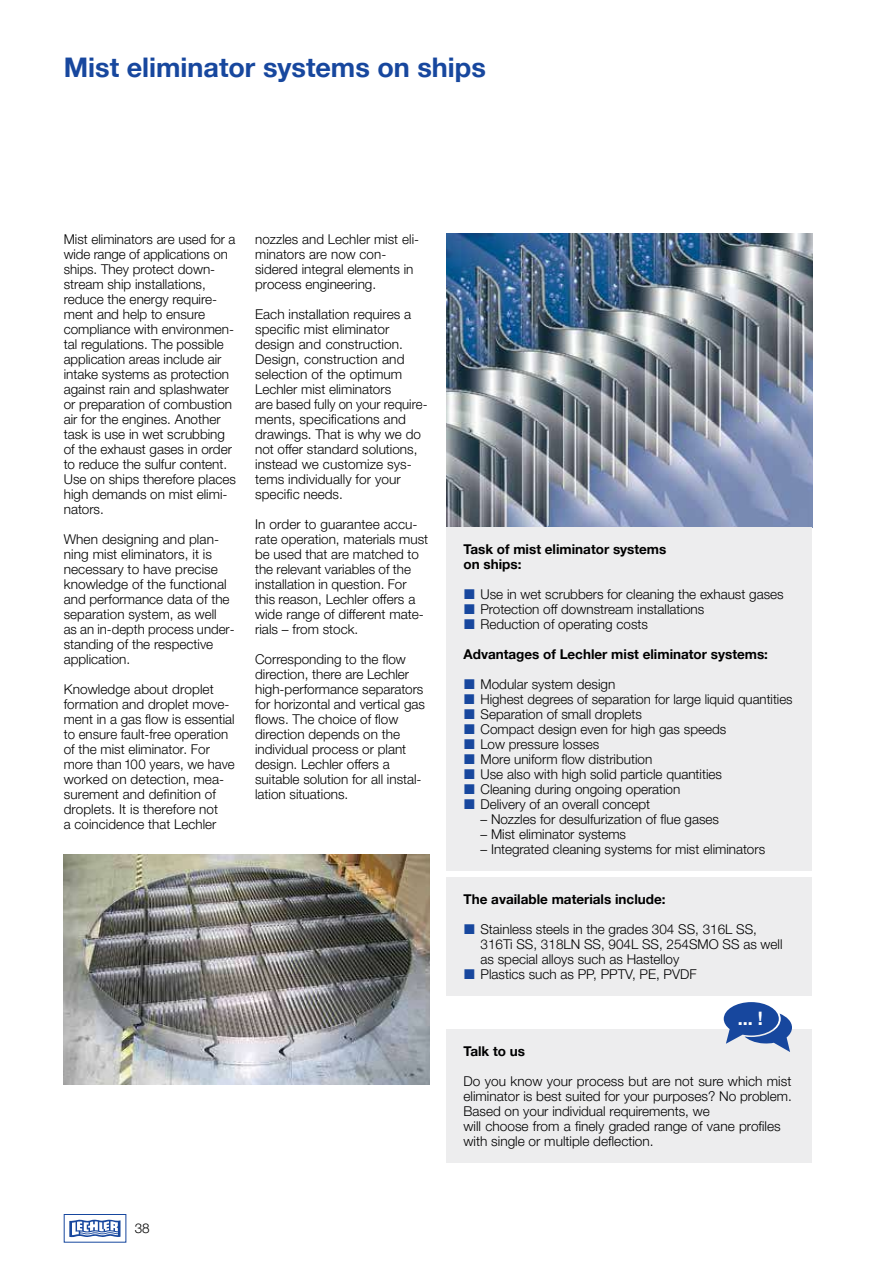
<style>
.page{position:relative;width:893px;height:1263px;background:#fff}
.page>*{position:absolute;margin:0;border:0;box-sizing:border-box;transform-origin:0 0}
.t1{font:700 27px "Helvetica Neue LTW1 G";color:#17479e}
.t2{font:700 18.6px "Helvetica Neue LTW1 G";color:#fff}
.t3{font:300 13.5px/15px "Helvetica Neue LTW1 G";color:#000}
.t4{font:700 13.5px/15px "Helvetica Neue LTW1 G";color:#000}
</style>
<div class="page">
<div style="left:64px;top:1214px;width:62px;height:28px;border:1px solid #17479e"></div>
<svg style="left:69px;top:1219px;width:52px;height:18px"></svg>
<img style="left:64px;top:855px;width:365px;height:229px">
<img style="left:446px;top:234px;width:366px;height:293px">
<div style="left:446px;top:527px;width:366px;height:344px;background:#ededee"></div>
<div style="left:446px;top:877px;width:366px;height:119px;background:#ededee"></div>
<div style="left:446px;top:1029px;width:366px;height:134px;background:#ededee"></div>
<svg style="left:724px;top:1002px;width:68px;height:50px"></svg>
<h1 class="t1" style="left:64px;top:50px;width:424px">Mist eliminator systems on ships</h1>
<p class="t3" style="left:64px;top:231px;width:174px">Mist eliminators are used for a wide range of applications on ships. They protect down&shy;stream ship installations, reduce the energy require&shy;ment and help to ensure compliance with environmen&shy;tal regulations. The possible application areas include air intake systems as protection against rain and splashwater or preparation of combustion air for the engines. Another task is use in wet scrubbing of the exhaust gases in order to reduce the sulfur content.<br>Use on ships therefore places high demands on mist elimi&shy;nators.</p>
<p class="t3" style="left:64px;top:531px;width:172px">When designing and plan&shy;ning mist eliminators, it is necessary to have precise knowledge of the functional and performance data of the separation system, as well<br>as an in-depth process under&shy;standing of the respective application.</p>
<p class="t3" style="left:64px;top:681px;width:172px">Knowledge about droplet formation and droplet move&shy;ment in a gas flow is essential to ensure fault-free operation of the mist eliminator. For more than 100 years, we have worked on detection, mea&shy;surement and definition of droplets. It is therefore not<br>a coincidence that Lechler</p>
<p class="t3" style="left:255px;top:231px;width:166px">nozzles and Lechler mist eli&shy;minators are now con&shy;sidered integral elements in process engineering.</p>
<p class="t3" style="left:255px;top:306px;width:174px">Each installation requires a specific mist eliminator design and construction.<br>Design, construction and selection of the optimum<br>Lechler mist eliminators<br>are based fully on your require&shy;ments, specifications and drawings. That is why we do not offer standard solutions, instead we customize sys&shy;tems individually for your specific needs.</p>
<p class="t3" style="left:255px;top:516px;width:175px">In order to guarantee accu&shy;rate operation, materials must be used that are matched to the relevant variables of the installation in question. For this reason, Lechler offers a wide range of different mate&shy;rials – from stock.</p>
<p class="t3" style="left:255px;top:651px;width:171px">Corresponding to the flow direction, there are Lechler high-performance separators for horizontal and vertical gas flows. The choice of flow direction depends on the individual process or plant design. Lechler offers a suitable solution for all instal&shy;lation situations.</p>
<p class="t3" style="left:135px;top:1221px;width:17px">38</p>
<p class="t4" style="left:463px;top:541px;width:204px">Task of mist eliminator systems on ships:</p>
<p class="t3" style="left:480px;top:587px;width:305px">Use in wet scrubbers for cleaning the exhaust gases<br>Protection off downstream installations<br>Reduction of operating costs</p>
<p class="t4" style="left:463px;top:646px;width:306px">Advantages of Lechler mist eliminator systems:</p>
<p class="t3" style="left:480px;top:677px;width:314px">Modular system design<br>Highest degrees of separation for large liquid quantities Separation of small droplets<br>Compact design even for high gas speeds<br>Low pressure losses<br>More uniform flow distribution<br>Use also with high solid particle quantities<br>Cleaning during ongoing operation<br>Delivery of an overall concept</p>
<p class="t3" style="left:480px;top:812px;width:240px">– Nozzles for desulfurization of flue gases</p>
<p class="t3" style="left:480px;top:827px;width:147px">– Mist eliminator systems</p>
<p class="t3" style="left:480px;top:842px;width:286px">– Integrated cleaning systems for mist eliminators</p>
<p class="t4" style="left:463px;top:891px;width:204px">The available materials include:</p>
<p class="t3" style="left:480px;top:921px;width:304px">Stainless steels in the grades 304 SS, 316L SS, 316Ti SS, 318LN SS, 904L SS, 254SMO SS as well as special alloys such as Hastelloy<br>Plastics such as PP, PPTV, PE, PVDF</p>
<h2 class="t2" style="left:738px;top:1007px;width:27px">... !</h2>
<p class="t4" style="left:463px;top:1043px;width:63px">Talk to us</p>
<p class="t3" style="left:463px;top:1073px;width:330px">Do you know your process but are not sure which mist eliminator is best suited for your purposes? No problem.<br>Based on your individual requirements, we<br>will choose from a finely graded range of vane profiles with single or multiple deflection.</p>
</div>
